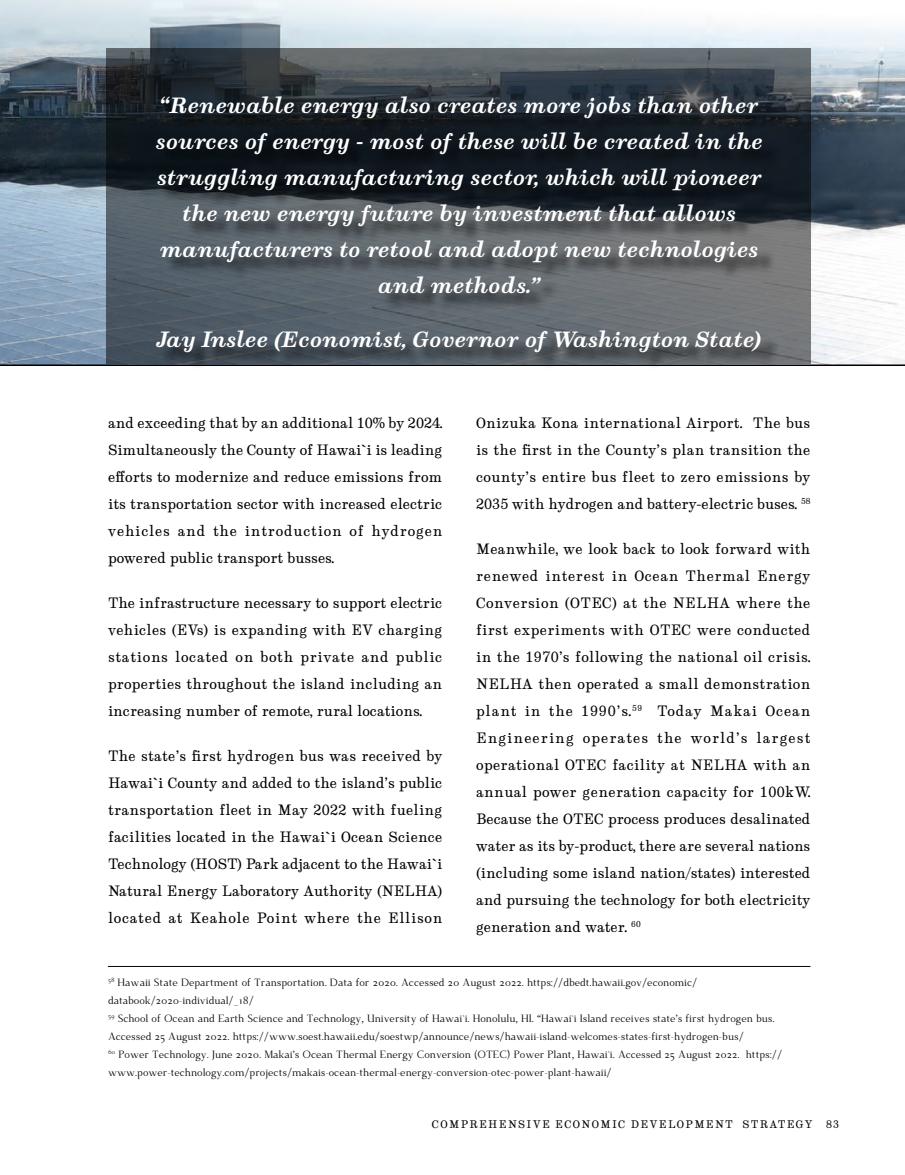
<style>
.page{position:relative;width:905px;height:1175px;background:#fff}
.page>*{position:absolute;margin:0;border:0;box-sizing:border-box;transform-origin:0 0}
.t1{font:italic 700 21px/36px "Munson";color:#fff;text-align:center}
.t2{font:14.25px/27px "Munson";color:#000;text-align:justify}
.t3{font:10.5px/18px "Dehuti";color:#000}
.t4{font:10.5px "Munson";letter-spacing:.13em;color:#000}
</style>
<div class="page">
<svg style="left:0;top:0;width:904px;height:366px"></svg>
<svg style="left:106px;top:49px;width:704px;height:315px;background:#424a50"></svg>
<div style="left:159px;top:98px;width:621px;height:272px;background:#000;opacity:.75"></div>
<hr style="left:108px;top:966px;width:702px;height:1px;background:#040504">
<p class="t1" style="left:156px;top:87px;width:608px">“Renewable energy also creates more jobs than other sources of energy - most of these will be created in the struggling manufacturing sector, which will pioneer the new energy future by investment that allows manufacturers to retool and adopt new technologies and methods.”</p>
<h1 class="t1" style="left:157px;top:321px;width:606px">Jay Inslee (Economist, Governor of Washington State)</h1>
<p class="t2" style="left:108px;top:409px;width:336px">and exceeding that by an additional 10% by 2024.<br>Simultaneously the County of Hawai`i is leading efforts to modernize and reduce emissions from its transportation sector with increased electric vehicles and the introduction of hydrogen powered public transport busses.</p>
<p class="t2" style="left:108px;top:589px;width:336px">The infrastructure necessary to support electric vehicles (EVs) is expanding with EV charging stations located on both private and public properties throughout the island including an increasing number of remote, rural locations.</p>
<p class="t2" style="left:108px;top:742px;width:336px">The state’s first hydrogen bus was received by Hawai`i County and added to the island’s public transportation fleet in May 2022 with fueling facilities located in the Hawai`i Ocean Science Technology (HOST) Park adjacent to the Hawai`i Natural Energy Laboratory Authority (NELHA) located at Keahole Point where the Ellison</p>
<p class="t2" style="left:476px;top:409px;width:336px">Onizuka Kona international Airport. The bus is the first in the County’s plan transition the county’s entire bus fleet to zero emissions by 2035 with hydrogen and battery-electric buses. <sup>58</sup></p>
<p class="t2" style="left:476px;top:535px;width:336px">Meanwhile, we look back to look forward with renewed interest in Ocean Thermal Energy Conversion (OTEC) at the NELHA where the first experiments with OTEC were conducted in the 1970’s following the national oil crisis.<br>NELHA then operated a small demonstration plant in the 1990’s.<sup>59</sup> Today Makai Ocean Engineering operates the world’s largest operational OTEC facility at NELHA with an annual power generation capacity for 100kW.<br>Because the OTEC process produces desalinated water as its by-product, there are several nations (including some island nation/states) interested and pursuing the technology for both electricity generation and water. <sup>60</sup></p>
<p class="t3" style="left:108px;top:973px;width:675px"><sup>58</sup> Hawaii State Department of Transportation. Data for 2020. Accessed 20 August 2022. https://dbedt.hawaii.gov/economic/ databook/2020-individual/_18/<br><sup>59</sup> School of Ocean and Earth Science and Technology, University of Hawai`i. Honolulu, HI. “Hawai`i Island receives state’s first hydrogen bus.<br>Accessed 25 August 2022. https://www.soest.hawaii.edu/soestwp/announce/news/hawaii-island-welcomes-states-first-hydrogen-bus/<br><sup>60</sup> Power Technology. June 2020. Makai’s Ocean Thermal Energy Conversion (OTEC) Power Plant, Hawai`i. Accessed 25 August 2022. https:// www.power-technology.com/projects/makais-ocean-thermal-energy-conversion-otec-power-plant-hawaii/</p>
<p class="t4" style="left:432px;top:1117px;width:382px">COMPREHENSIVE ECONOMIC DEVELOPMENT STRATEGY</p>
<p class="t4" style="left:826px;top:1117px;width:14px">83</p>
</div>
